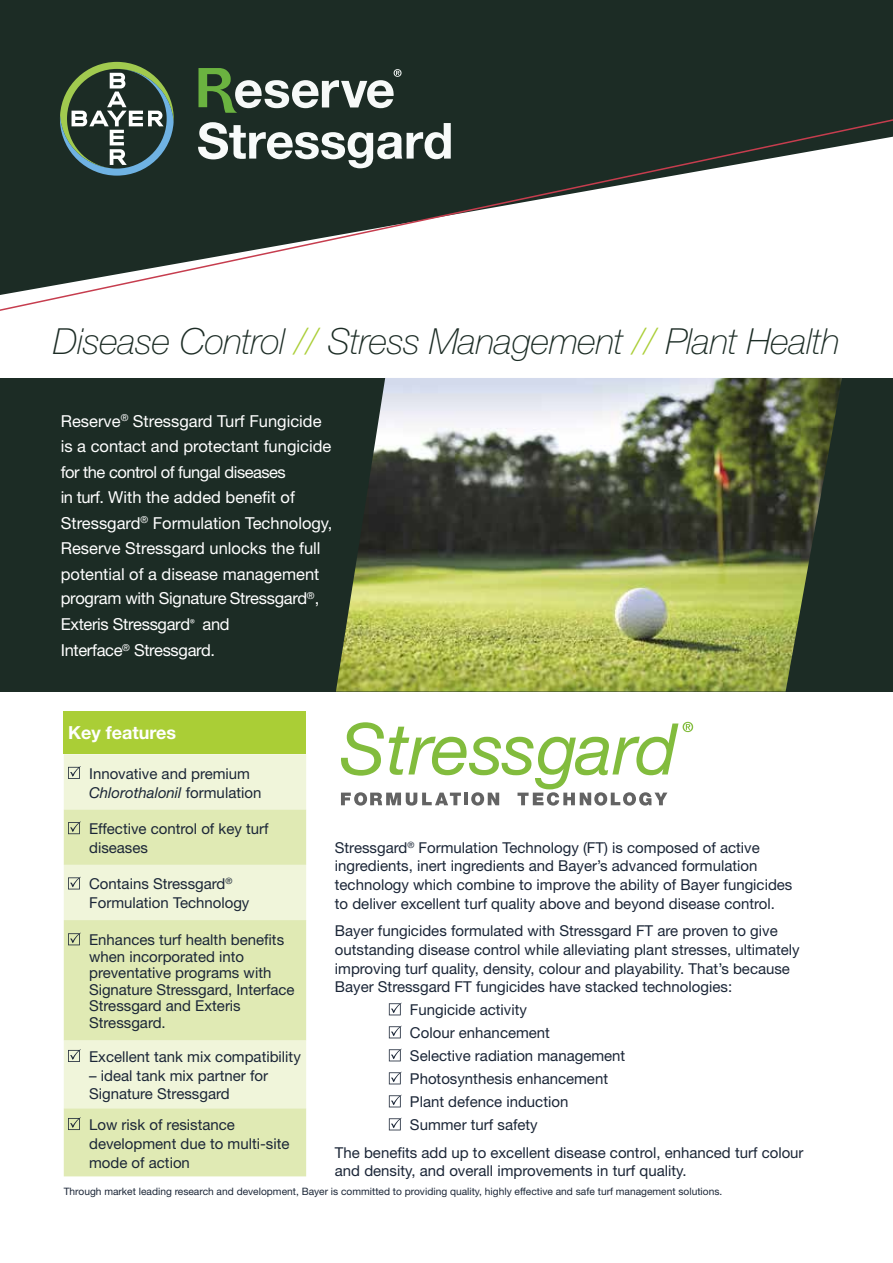
<style>
.page{position:relative;width:893px;height:1263px;background:#fff}
.page>*{position:absolute;margin:0;border:0;box-sizing:border-box;transform-origin:0 0}
.t1{font:italic 100 36px "Helvetica Neue LT Pro";letter-spacing:-.01em;color:#1c2c25}
.t2{font:700 18px "Helvetica Neue LT Pro";color:#fff}
.t3{font:16.5px/25.5px "Helvetica Neue LT Pro";color:#fff}
.t4{font:15px/18.8px "Helvetica Neue LT Pro";color:#1b2637}
.t5{font:10.2px "Helvetica Neue LT Pro";color:#1b2637}
.s1{color:#aace36}
.s2{font-family:"Minion Pro"}
.s3{font-style:italic}
</style>
<div class="page">
<div style="left:0;top:378px;width:893px;height:313px;background:#1c2c25"></div>
<div style="left:64px;top:712px;width:242px;height:42px;background:#aace36"></div>
<div style="left:64px;top:754px;width:242px;height:55px;background:#f0f5da"></div>
<svg style="left:64px;top:809px;width:242px;height:367px;fill:#e0eab4"></svg>
<svg style="left:68px;top:766px;width:13px;height:13px"></svg>
<svg style="left:68px;top:821px;width:13px;height:13px"></svg>
<svg style="left:68px;top:877px;width:13px;height:12px"></svg>
<svg style="left:68px;top:932px;width:13px;height:13px"></svg>
<svg style="left:68px;top:1049px;width:13px;height:13px"></svg>
<svg style="left:68px;top:1117px;width:13px;height:13px"></svg>
<svg style="left:389px;top:1003px;width:13px;height:12px"></svg>
<svg style="left:389px;top:1026px;width:13px;height:12px"></svg>
<svg style="left:389px;top:1049px;width:13px;height:12px"></svg>
<svg style="left:389px;top:1072px;width:13px;height:12px"></svg>
<svg style="left:389px;top:1095px;width:13px;height:12px"></svg>
<svg style="left:389px;top:1118px;width:13px;height:12px"></svg>
<img style="left:336px;top:378px;width:506px;height:313px">
<div style="left:0;top:0;width:893px;height:116px;background:#1c2c25"></div>
<svg style="left:0;top:116px;width:893px;height:195px"></svg>
<svg style="left:60px;top:62px;width:114px;height:114px"></svg>
<svg style="left:198px;top:68px;width:203px;height:45px"></svg>
<svg style="left:198px;top:122px;width:253px;height:46px"></svg>
<svg style="left:341px;top:722px;width:352px;height:83px"></svg>
<h1 class="t1" style="left:53px;top:320px;width:788px">Disease Control <span class="s1">//</span> Stress Management <span class="s1">//</span> Plant Health</h1>
<p class="t3" style="left:61px;top:407px;width:273px">Reserve<sup>®</sup> Stressgard Turf Fungicide is a contact and protectant fungicide for the control of fungal diseases<br>in turf. With the added benefit of Stressgard<sup>®</sup> Formulation Technology, Reserve Stressgard unlocks the full potential of a disease management program with Signature Stressgard<sup>®</sup>, Exteris Stressgard<span class="s2">®</span> and<br>Interface<sup>®</sup> Stressgard.</p>
<p class="t2" style="left:68px;top:722px;width:110px">Key features</p>
<p class="t4" style="left:89px;top:764px;width:174px">Innovative and premium<br><span class="s3">Chlorothalonil</span> formulation</p>
<p class="t4" style="left:89px;top:819px;width:181px">Effective control of key turf diseases</p>
<p class="t4" style="left:89px;top:874px;width:162px">Contains Stressgard<sup>®<br></sup>Formulation Technology</p>
<p class="t4" style="left:89px;top:931px;width:207px;line-height:16.5px">Enhances turf health benefits when incorporated into preventative programs with<br>Signature Stressgard, Interface<br>Stressgard and Exteris<br>Stressgard.</p>
<p class="t4" style="left:89px;top:1047px;width:213px">Excellent tank mix compatibility</p>
<p class="t4" style="left:89px;top:1066px;width:180px">– ideal tank mix partner for<br>Signature Stressgard</p>
<p class="t4" style="left:89px;top:1115px;width:202px">Low risk of resistance development due to multi-site mode of action</p>
<p class="t4" style="left:335px;top:837px;width:459px">Stressgard<sup>®</sup> Formulation Technology (FT) is composed of active ingredients, inert ingredients and Bayer’s advanced formulation technology which combine to improve the ability of Bayer fungicides to deliver excellent turf quality above and beyond disease control.</p>
<p class="t4" style="left:335px;top:921px;width:466px">Bayer fungicides formulated with Stressgard FT are proven to give outstanding disease control while alleviating plant stresses, ultimately improving turf quality, density, colour and playability. That’s because Bayer Stressgard FT fungicides have stacked technologies:</p>
<p class="t4" style="left:410px;top:998px;width:217px;line-height:23px">Fungicide activity<br>Colour enhancement<br>Selective radiation management<br>Photosynthesis enhancement<br>Plant defence induction<br>Summer turf safety</p>
<p class="t4" style="left:335px;top:1142px;width:470px">The benefits add up to excellent disease control, enhanced turf colour and density, and overall improvements in turf quality.</p>
<p class="t5" style="left:64px;top:1185px;width:660px">Through market leading research and development, Bayer is committed to providing quality, highly effective and safe turf management solutions.</p>
</div>
